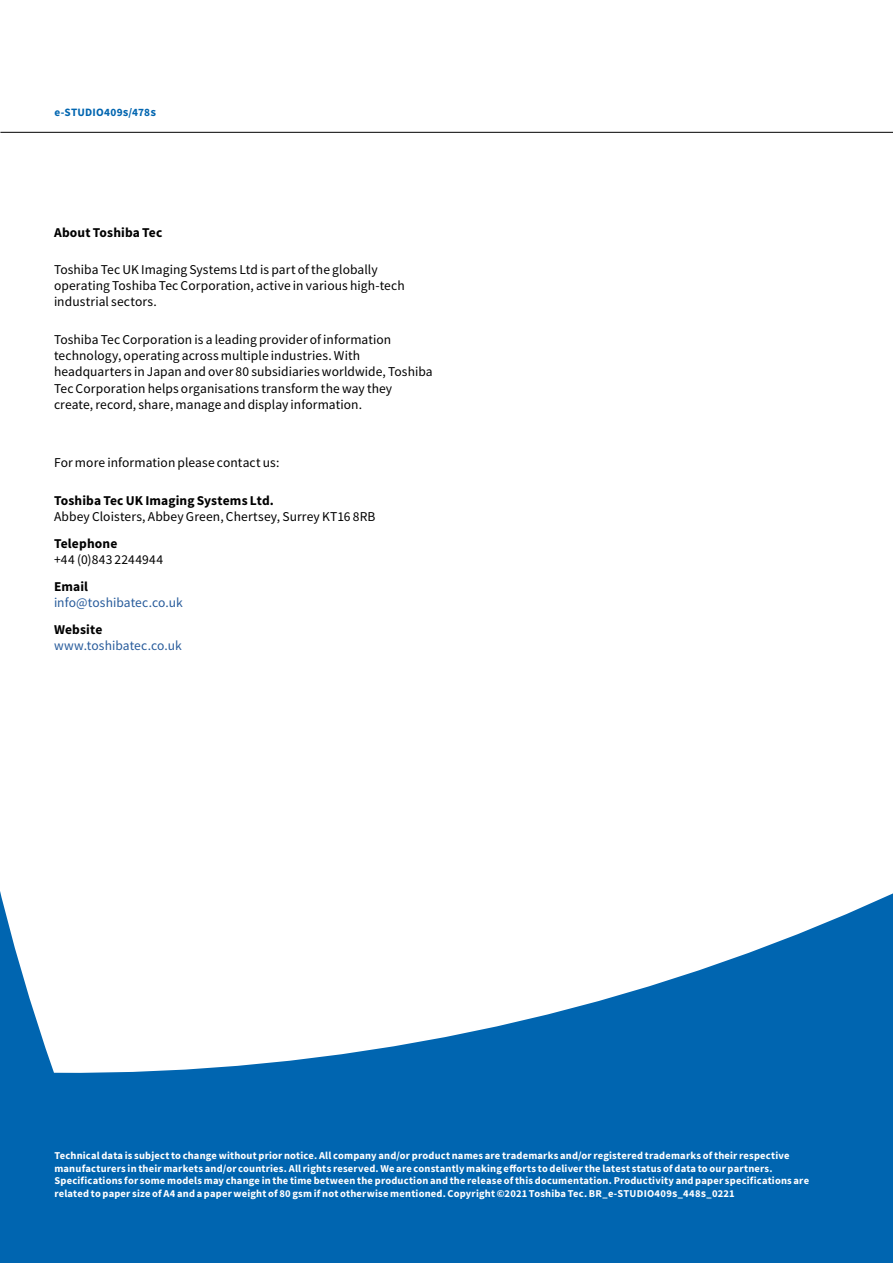
<style>
.page{position:relative;width:893px;height:1263px;background:#0065b0}
.page>*{position:absolute;margin:0;border:0;box-sizing:border-box;transform-origin:0 0}
.t1{font:13.5px/16.2px "Toshiba Sans";letter-spacing:.005em;color:#000}
.t2{font:700 13.5px "Toshiba Sans";letter-spacing:.01em;color:#000}
.t3{font:13.5px "Toshiba Sans";color:#275b9b}
.t4{font:13.5px "Toshiba Sans";letter-spacing:.025em;color:#000}
.t5{font:700 11.25px "Toshiba Sans";letter-spacing:.02em;color:#0065b0}
.t6{font:700 10.5px/12.6px "Toshiba Sans";letter-spacing:.02em;color:#fff}
</style>
<div class="page">
<div style="left:0;top:0;width:893px;height:1073px;background:#fff"></div>
<hr style="left:0;top:132px;width:893px;height:1px;background:#000">
<p class="t5" style="left:54px;top:104px;width:103px">e-STUDIO409s/478s</p>
<p class="t2" style="left:54px;top:223px;width:110px">About Toshiba Tec</p>
<p class="t1" style="left:54px;top:261px;width:352px">Toshiba Tec UK Imaging Systems Ltd is part of the globally operating Toshiba Tec Corporation, active in various high-tech industrial sectors.</p>
<p class="t1" style="left:54px;top:331px;width:380px">Toshiba Tec Corporation is a leading provider of information technology, operating across multiple industries. With headquarters in Japan and over 80 subsidiaries worldwide, Toshiba Tec Corporation helps organisations transform the way they create, record, share, manage and display information.</p>
<p class="t1" style="left:54px;top:455px;width:227px">For more information please contact us:</p>
<p class="t2" style="left:54px;top:491px;width:221px">Toshiba Tec UK Imaging Systems Ltd.</p>
<p class="t1" style="left:54px;top:508px;width:323px">Abbey Cloisters, Abbey Green, Chertsey, Surrey KT16 8RB</p>
<p class="t2" style="left:54px;top:534px;width:65px">Telephone</p>
<p class="t4" style="left:54px;top:551px;width:111px">+44 (0)843 2244944</p>
<p class="t2" style="left:54px;top:577px;width:36px">Email</p>
<p class="t3" style="left:54px;top:594px;width:130px">info@toshibatec.co.uk</p>
<p class="t2" style="left:54px;top:620px;width:50px">Website</p>
<p class="t3" style="left:54px;top:637px;width:129px">www.toshibatec.co.uk</p>
<p class="t6" style="left:54px;top:1149px;width:756px">Technical data is subject to change without prior notice. All company and/or product names are trademarks and/or registered trademarks of their respective manufacturers in their markets and/or countries. All rights reserved. We are constantly making efforts to deliver the latest status of data to our partners.<br>Specifications for some models may change in the time between the production and the release of this documentation. Productivity and paper specifications are related to paper size of A4 and a paper weight of 80 gsm if not otherwise mentioned. Copyright ©2021 Toshiba Tec. BR_e-STUDIO409s_448s_0221</p>
</div>
